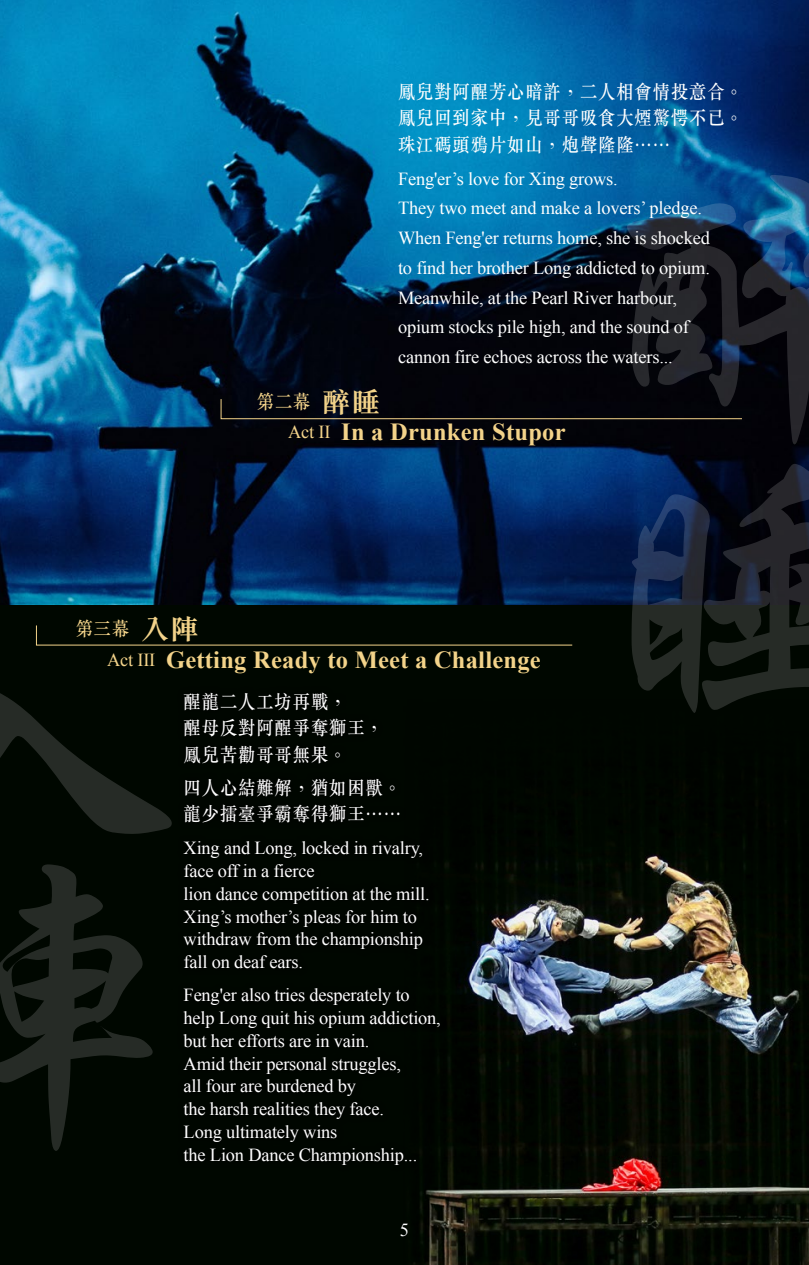
<style>
.page{position:relative;width:809px;height:1265px;background:#fff}
.page>*{position:absolute;margin:0;border:0;box-sizing:border-box;transform-origin:0 0}
.t1{font:700 24.5px "Times New Roman";letter-spacing:.01em;color:#f3d38a}
.t2{font:500 19.25px/26.2px "M Sung HK";letter-spacing:.05em;color:#fff;scale:.9 1}
.t3{font:500 19.25px "M Sung HK";letter-spacing:.05em;color:#f3d38a;scale:.9 1}
.t4{font:18.38px/22.8px "Times New Roman";letter-spacing:-.01em;color:#fff}
.s1{font-weight:700;font-size:28.88px}
.s2{font-weight:400;font-size:18.38px}
</style>
<div class="page">
<img style="left:0;top:0;width:809px;height:605px">
<div style="left:0;top:605px;width:809px;height:660px;background:#000700"></div>
<img style="left:413px;top:846px;width:396px;height:419px">
<svg style="left:626px;top:175px;width:183px;height:269px;background:#132639"></svg>
<svg style="left:631px;top:464px;width:178px;height:249px"></svg>
<svg style="left:0;top:693px;width:172px;height:141px"></svg>
<svg style="left:0;top:864px;width:153px;height:287px"></svg>
<div style="left:177px;top:686px;width:270px;height:486px;background:#000"></div>
<svg style="left:36px;top:625px;width:536px;height:20px"></svg>
<svg style="left:221px;top:399px;width:521px;height:20px;background:#0c0b10"></svg>
<p class="t2" style="left:398px;top:78px;width:385px;text-align:justify">鳳兒對阿醒芳心暗許，二人相會情投意合。鳳兒回到家中，見哥哥吸食大煙驚愕不已。珠江碼頭鴉片如山，炮聲隆隆……</p>
<p class="t4" style="left:398px;top:163px;width:313px;line-height:29.8px">Feng'er’s love for Xing grows.<br>They two meet and make a lovers’ pledge.<br>When Feng'er returns home, she is shocked to find her brother Long addicted to opium.<br>Meanwhile, at the Pearl River harbour, opium stocks pile high, and the sound of cannon fire echoes across the waters...</p>
<p class="t3" style="left:257px;top:388px;width:139px">第二幕 <span class="s1">醉睡</span></p>
<h1 class="t1" style="left:288px;top:415px;width:279px"><span class="s2">Act II</span> In a Drunken Stupor</h1>
<p class="t3" style="left:76px;top:616px;width:139px">第三幕 <span class="s1">入陣</span></p>
<h1 class="t1" style="left:107px;top:643px;width:435px"><span class="s2">Act III</span> Getting Ready to Meet a Challenge</h1>
<p class="t2" style="left:184px;top:688px;width:223px">醒龍二人工坊再戰，<br>醒母反對阿醒爭奪獅王，鳳兒苦勸哥哥無果。</p>
<p class="t2" style="left:184px;top:774px;width:243px">四人心結難解，猶如困獸。龍少擂臺爭霸奪得獅王……</p>
<p class="t4" style="left:184px;top:836px;width:247px">Xing and Long, locked in rivalry, face off in a fierce<br>lion dance competition at the mill.<br>Xing’s mother’s pleas for him to withdraw from the championship fall on deaf ears.</p>
<p class="t4" style="left:184px;top:983px;width:259px">Feng'er also tries desperately to help Long quit his opium addiction, but her efforts are in vain.<br>Amid their personal struggles,<br>all four are burdened by<br>the harsh realities they face.<br>Long ultimately wins<br>the Lion Dance Championship...</p>
<p class="t4" style="left:400px;top:1218px;width:11px">5</p>
</div>
